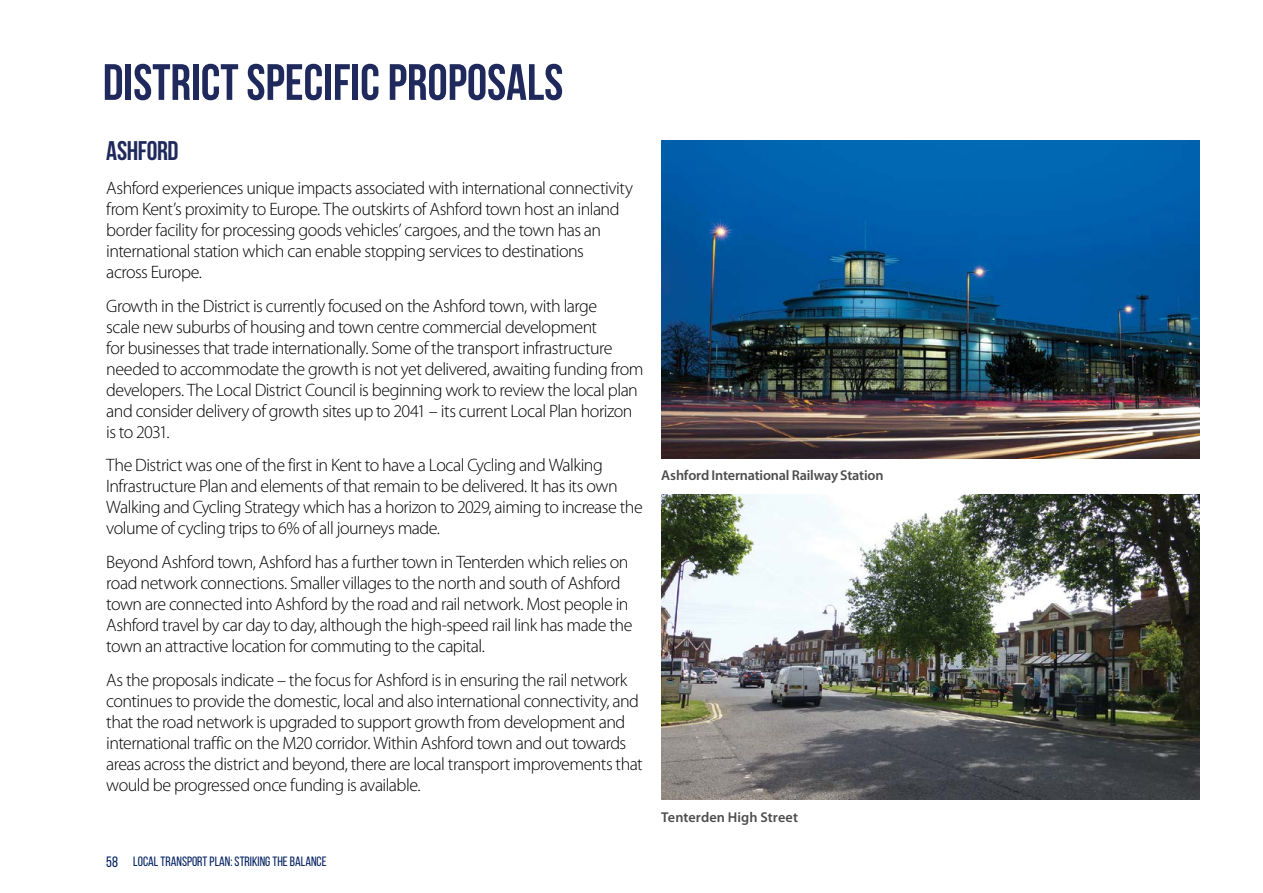
<style>
.page{position:relative;width:1263px;height:893px;background:#fff}
.page>*{position:absolute;margin:0;border:0;box-sizing:border-box;transform-origin:0 0}
.Page_Headers{font:700 51px "Bebas Neue";color:#1f295c}
.Body_text{font:700 27px "Bebas Neue";letter-spacing:-.015em;color:#1f295c}
.Body_text-2{font:300 18px/21px "Myriad Pro";letter-spacing:-.03em;color:#000}
.Captions{font:600 14.25px "Myriad Pro";letter-spacing:-.01em;color:#4d4d4f}
.t1{font:13.5px "Bebas Neue";color:#002060}
.s1{font-size:15px}
</style>
<div class="page">
<img style="left:661px;top:140px;width:538px;height:318px">
<img style="left:661px;top:494px;width:538px;height:305px">
<h2 class="Page_Headers" style="left:103px;top:54px;width:462px">DISTRICT SPECIFIC PROPOSALS</h2>
<p class="Body_text" style="left:106px;top:136px;width:74px">ASHFORD</p>
<p class="Body_text-2" style="left:106px;top:178px;width:528px">Ashford experiences unique impacts associated with international connectivity from Kent’s proximity to Europe. The outskirts of Ashford town host an inland border facility for processing goods vehicles’ cargoes, and the town has an international station which can enable stopping services to destinations<br>across Europe.</p>
<p class="Body_text-2" style="left:106px;top:295px;width:539px">Growth in the District is currently focused on the Ashford town, with large<br>scale new suburbs of housing and town centre commercial development<br>for businesses that trade internationally. Some of the transport infrastructure needed to accommodate the growth is not yet delivered, awaiting funding from developers. The Local District Council is beginning work to review the local plan and consider delivery of growth sites up to 2041 – its current Local Plan horizon is to 2031.</p>
<p class="Body_text-2" style="left:106px;top:455px;width:538px">The District was one of the first in Kent to have a Local Cycling and Walking Infrastructure Plan and elements of that remain to be delivered. It has its own Walking and Cycling Strategy which has a horizon to 2029, aiming to increase the volume of cycling trips to 6% of all journeys made.</p>
<p class="Body_text-2" style="left:106px;top:552px;width:528px">Beyond Ashford town, Ashford has a further town in Tenterden which relies on road network connections. Smaller villages to the north and south of Ashford town are connected into Ashford by the road and rail network. Most people in Ashford travel by car day to day, although the high-speed rail link has made the town an attractive location for commuting to the capital.</p>
<p class="Body_text-2" style="left:106px;top:670px;width:538px">As the proposals indicate – the focus for Ashford is in ensuring the rail network continues to provide the domestic, local and also international connectivity, and that the road network is upgraded to support growth from development and international traffic on the M20 corridor. Within Ashford town and out towards areas across the district and beyond, there are local transport improvements that would be progressed once funding is available.</p>
<p class="t1" style="left:106px;top:854px;width:222px"><span class="s1">58</span> LOCAL TRANSPORT PLAN: STRIKING THE BALANCE</p>
<p class="Captions" style="left:661px;top:466px;width:224px">Ashford International Railway Station</p>
<p class="Captions" style="left:661px;top:808px;width:138px">Tenterden High Street</p>
</div>
